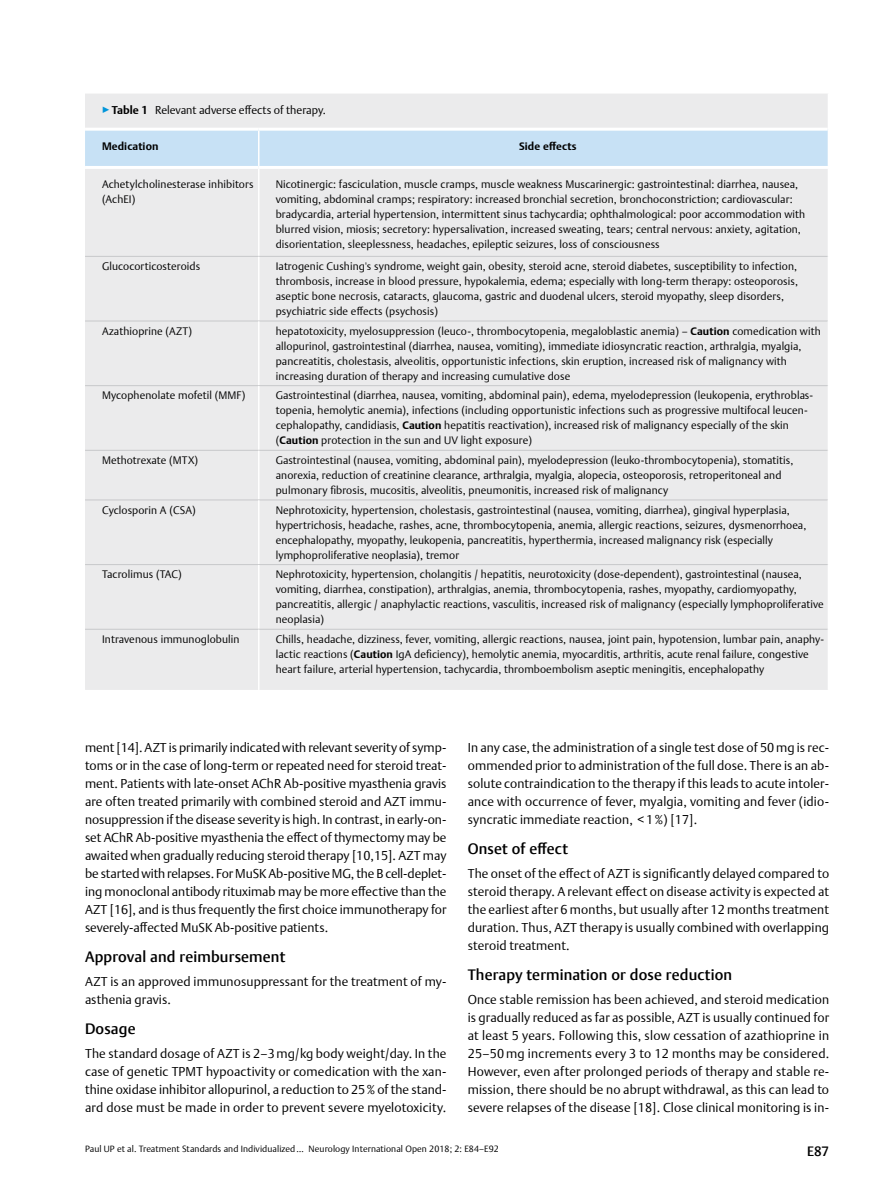
<style>
.page{position:relative;width:893px;height:1191px;background:#fff}
.page>*{position:absolute;margin:0;border:0;box-sizing:border-box;transform-origin:0 0}
.t1{font:500 15px "Thieme Argo 2011";letter-spacing:.01em;color:#000}
.t2{font:500 13.5px "Thieme Argo 2011";color:#000}
.t3{font:300 12.75px/18px "Thieme Argo 2011";letter-spacing:.01em;color:#000;text-align:justify}
.t4{font:300 11.25px "Thieme Argo 2011";color:#000}
.t5{font:300 10.8px/15px "Thieme Argo 2011";letter-spacing:.01em;color:#000}
.t6{font:700 10.8px "Thieme Argo 2011";letter-spacing:.01em;color:#000}
.t7{font:300 9px "Thieme Argo 2011";letter-spacing:.01em;color:#000}
.s1{color:#0095da}
.s2{font-weight:700}
</style>
<div class="page">
<div style="left:85px;top:94px;width:743px;height:596px;background:#ebebec"></div>
<div style="left:85px;top:131px;width:743px;height:35px;background:#c7e1f5"></div>
<hr style="left:85px;top:128px;width:174px;height:3px;background:#fff">
<hr style="left:85px;top:166px;width:174px;height:3px;background:#fff">
<hr style="left:259px;top:128px;width:569px;height:3px;background:#fff">
<hr style="left:259px;top:166px;width:570px;height:3px;background:#fff">
<hr style="left:258px;top:131px;width:1px;height:35px;background:#fff">
<hr style="left:258px;top:169px;width:1px;height:87px;background:#fff">
<hr style="left:85px;top:256px;width:174px;height:1px;background:#c7c8ca">
<hr style="left:259px;top:256px;width:569px;height:1px;background:#c7c8ca">
<hr style="left:258px;top:257px;width:1px;height:64px;background:#fff">
<hr style="left:85px;top:321px;width:174px;height:1px;background:#c7c8ca">
<hr style="left:259px;top:321px;width:569px;height:1px;background:#c7c8ca">
<hr style="left:258px;top:321px;width:1px;height:64px;background:#fff">
<hr style="left:85px;top:385px;width:174px;height:1px;background:#c7c8ca">
<hr style="left:259px;top:385px;width:569px;height:1px;background:#c7c8ca">
<hr style="left:258px;top:386px;width:1px;height:64px;background:#fff">
<hr style="left:85px;top:450px;width:174px;height:1px;background:#c7c8ca">
<hr style="left:259px;top:450px;width:569px;height:1px;background:#c7c8ca">
<hr style="left:258px;top:451px;width:1px;height:48px;background:#fff">
<hr style="left:85px;top:499px;width:174px;height:1px;background:#c7c8ca">
<hr style="left:259px;top:499px;width:569px;height:1px;background:#c7c8ca">
<hr style="left:258px;top:500px;width:1px;height:64px;background:#fff">
<hr style="left:85px;top:564px;width:174px;height:1px;background:#c7c8ca">
<hr style="left:259px;top:564px;width:569px;height:1px;background:#c7c8ca">
<hr style="left:258px;top:565px;width:1px;height:64px;background:#fff">
<hr style="left:85px;top:629px;width:174px;height:1px;background:#c7c8ca">
<hr style="left:259px;top:629px;width:569px;height:1px;background:#c7c8ca">
<hr style="left:258px;top:629px;width:1px;height:61px;background:#fff">
<p class="t4" style="left:102px;top:103px;width:225px"><span class="s1">▶</span><span class="s2">Table 1</span> Relevant adverse effects of therapy.</p>
<p class="t6" style="left:102px;top:139px;width:58px">Medication</p>
<p class="t6" style="left:519px;top:139px;width:59px">Side effects</p>
<p class="t5" style="left:102px;top:176px;width:153px">Achetylcholinesterase inhibitors (AchEI)</p>
<p class="t5" style="left:276px;top:176px;width:531px">Nicotinergic: fasciculation, muscle cramps, muscle weakness Muscarinergic: gastrointestinal: diarrhea, nausea, vomiting, abdominal cramps; respiratory: increased bronchial secretion, bronchoconstriction; cardiovascular: bradycardia, arterial hypertension, intermittent sinus tachycardia; ophthalmological: poor accommodation with blurred vision, miosis; secretory: hypersalivation, increased sweating, tears; central nervous: anxiety, agitation, disorientation, sleeplessness, headaches, epileptic seizures, loss of consciousness</p>
<p class="t5" style="left:102px;top:258px;width:100px">Glucocorticosteroids</p>
<p class="t5" style="left:276px;top:258px;width:524px">Iatrogenic Cushing's syndrome, weight gain, obesity, steroid acne, steroid diabetes, susceptibility to infection, thrombosis, increase in blood pressure, hypokalemia, edema; especially with long-term therapy: osteoporosis, aseptic bone necrosis, cataracts, glaucoma, gastric and duodenal ulcers, steroid myopathy, sleep disorders, psychiatric side effects (psychosis)</p>
<p class="t5" style="left:102px;top:323px;width:92px">Azathioprine (AZT)</p>
<p class="t5" style="left:276px;top:323px;width:546px">hepatotoxicity, myelosuppression (leuco-, thrombocytopenia, megaloblastic anemia) – <span class="s2">Caution</span> comedication with allopurinol, gastrointestinal (diarrhea, nausea, vomiting), immediate idiosyncratic reaction, arthralgia, myalgia, pancreatitis, cholestasis, alveolitis, opportunistic infections, skin eruption, increased risk of malignancy with increasing duration of therapy and increasing cumulative dose</p>
<p class="t5" style="left:102px;top:388px;width:145px">Mycophenolate mofetil (MMF)</p>
<p class="t5" style="left:276px;top:388px;width:539px">Gastrointestinal (diarrhea, nausea, vomiting, abdominal pain), edema, myelodepression (leukopenia, erythroblas&shy;topenia, hemolytic anemia), infections (including opportunistic infections such as progressive multifocal leucen&shy;cephalopathy, candidiasis, <span class="s2">Caution</span> hepatitis reactivation), increased risk of malignancy especially of the skin (<span class="s2">Caution</span> protection in the sun and UV light exposure)</p>
<p class="t5" style="left:102px;top:452px;width:98px">Methotrexate (MTX)</p>
<p class="t5" style="left:276px;top:452px;width:519px">Gastrointestinal (nausea, vomiting, abdominal pain), myelodepression (leuko-thrombocytopenia), stomatitis, anorexia, reduction of creatinine clearance, arthralgia, myalgia, alopecia, osteoporosis, retroperitoneal and pulmonary fibrosis, mucositis, alveolitis, pneumonitis, increased risk of malignancy</p>
<p class="t5" style="left:102px;top:502px;width:95px">Cyclosporin A (CSA)</p>
<p class="t5" style="left:276px;top:502px;width:532px">Nephrotoxicity, hypertension, cholestasis, gastrointestinal (nausea, vomiting, diarrhea), gingival hyperplasia, hypertrichosis, headache, rashes, acne, thrombocytopenia, anemia, allergic reactions, seizures, dysmenorrhoea, encephalopathy, myopathy, leukopenia, pancreatitis, hyperthermia, increased malignancy risk (especially lymphoproliferative neoplasia), tremor</p>
<p class="t5" style="left:102px;top:566px;width:81px">Tacrolimus (TAC)</p>
<p class="t5" style="left:276px;top:566px;width:550px">Nephrotoxicity, hypertension, cholangitis / hepatitis, neurotoxicity (dose-dependent), gastrointestinal (nausea, vomiting, diarrhea, constipation), arthralgias, anemia, thrombocytopenia, rashes, myopathy, cardiomyopathy, pancreatitis, allergic / anaphylactic reactions, vasculitis, increased risk of malignancy (especially lymphoproliferative neoplasia)</p>
<p class="t5" style="left:102px;top:631px;width:139px">Intravenous immunoglobulin</p>
<p class="t5" style="left:276px;top:631px;width:550px">Chills, headache, dizziness, fever, vomiting, allergic reactions, nausea, joint pain, hypotension, lumbar pain, anaphy&shy;lactic reactions (<span class="s2">Caution</span> IgA deficiency), hemolytic anemia, myocarditis, arthritis, acute renal failure, congestive heart failure, arterial hypertension, tachycardia, thromboembolism aseptic meningitis, encephalopathy</p>
<p class="t3" style="left:85px;top:738px;width:363px">ment [14]. AZT is primarily indicated with relevant severity of symp&shy;toms or in the case of long-term or repeated need for steroid treat&shy;ment. Patients with late-onset AChR Ab-positive myasthenia gravis are often treated primarily with combined steroid and AZT immu&shy;nosuppression if the disease severity is high. In contrast, in early-on&shy;set AChR Ab-positive myasthenia the effect of thymectomy may be awaited when gradually reducing steroid therapy [10,15]. AZT may be started with relapses. For MuSK Ab-positive MG, the B cell-deplet&shy;ing monoclonal antibody rituximab may be more effective than the AZT [16], and is thus frequently the first choice immunotherapy for severely-affected MuSK Ab-positive patients.</p>
<h1 class="t1" style="left:85px;top:946px;width:202px">Approval and reimbursement</h1>
<p class="t3" style="left:85px;top:972px;width:363px">AZT is an approved immunosuppressant for the treatment of my&shy;asthenia gravis.</p>
<h1 class="t1" style="left:85px;top:1018px;width:52px">Dosage</h1>
<p class="t3" style="left:85px;top:1044px;width:363px">The standard dosage of AZT is 2–3mg/kg body weight/day. In the case of genetic TPMT hypoactivity or comedication with the xan&shy;thine oxidase inhibitor allopurinol, a reduction to 25% of the stand&shy;ard dose must be made in order to prevent severe myelotoxicity.</p>
<p class="t3" style="left:468px;top:738px;width:363px">In any case, the administration of a single test dose of 50mg is rec&shy;ommended prior to administration of the full dose. There is an ab&shy;solute contraindication to the therapy if this leads to acute intoler&shy;ance with occurrence of fever, myalgia, vomiting and fever (idio&shy;syncratic immediate reaction, &lt; 1%) [17].</p>
<h1 class="t1" style="left:468px;top:838px;width:102px">Onset of effect</h1>
<p class="t3" style="left:468px;top:864px;width:363px">The onset of the effect of AZT is significantly delayed compared to steroid therapy. A relevant effect on disease activity is expected at the earliest after 6 months, but usually after 12 months treatment duration. Thus, AZT therapy is usually combined with overlapping steroid treatment.</p>
<h1 class="t1" style="left:468px;top:964px;width:266px">Therapy termination or dose reduction</h1>
<p class="t3" style="left:468px;top:990px;width:363px">Once stable remission has been achieved, and steroid medication is gradually reduced as far as possible, AZT is usually continued for at least 5 years. Following this, slow cessation of azathioprine in 25–50 mg increments every 3 to 12 months may be considered.<br>However, even after prolonged periods of therapy and stable re&shy;mission, there should be no abrupt withdrawal, as this can lead to severe relapses of the disease [18]. Close clinical monitoring is in-</p>
<p class="t7" style="left:85px;top:1143px;width:415px">Paul UP et al. Treatment Standards and Individualized … Neurology International Open 2018; 2: E84–E92</p>
<p class="t2" style="left:807px;top:1142px;width:24px">E87</p>
</div>
